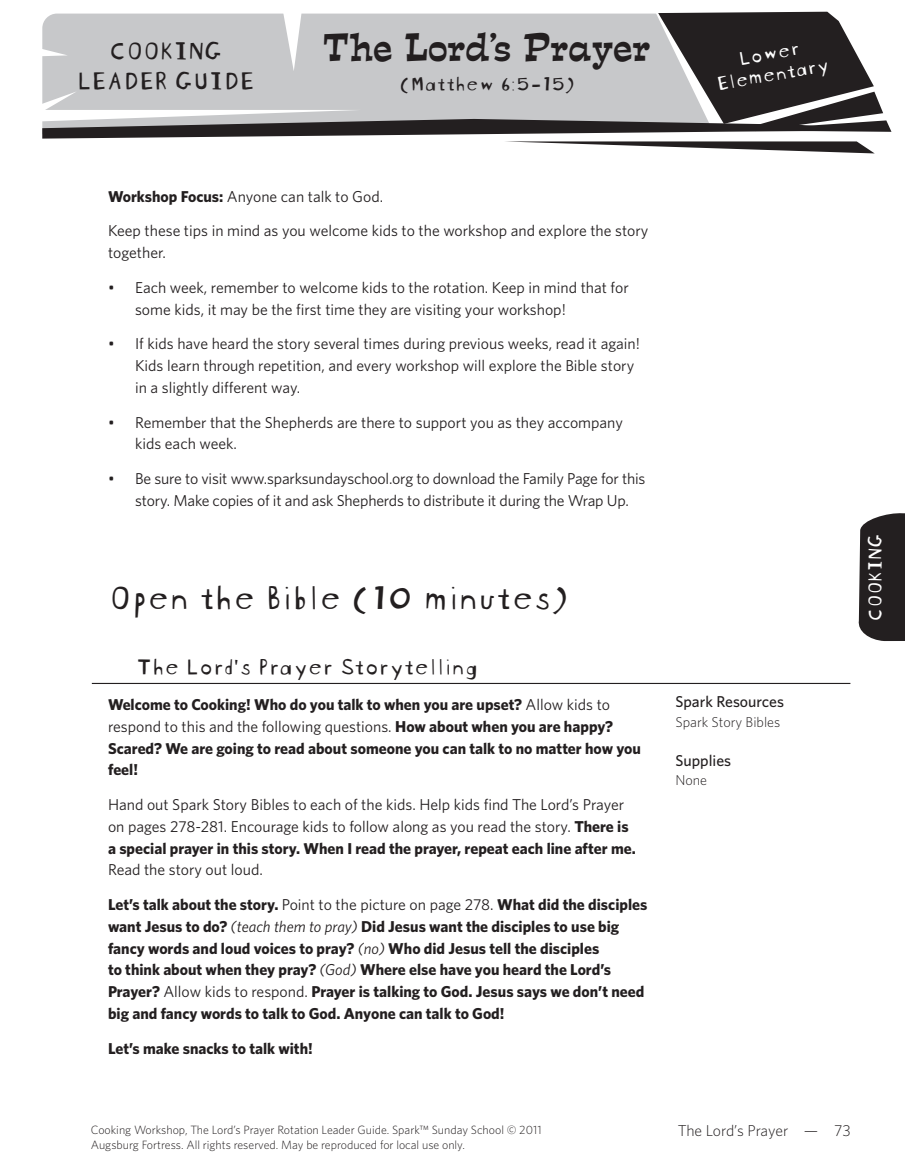
<style>
.page{position:relative;width:905px;height:1175px;background:#fff}
.page>*{position:absolute;margin:0;border:0;box-sizing:border-box;transform-origin:0 0}
._1h1{font:36px "Blockhead Unplugged";color:#231f20}
.t1{font:36px "Estro Font";letter-spacing:-.005em;color:#231f20;scale:.95 1}
.A_head{font:27px/30px "Blockhead Unplugged";color:#231f20;text-align:center}
._2h2{font:24px "Blockhead Unplugged";color:#231f20}
.A_head-2{font:21px/21px "Blockhead Unplugged";color:#fff;text-align:center}
.t2{font:21px "Blockhead Unplugged";color:#231f20}
.Body{font:700 15.75px/21.8px "Whitney";color:#231f20}
._6BL{font:15.75px/21.8px "Whitney";color:#231f20}
.Body-2{font:15.75px/21.8px "Whitney";color:#231f20}
._4Sidebar_head{font:500 15.75px "Whitney";color:#231f20}
.t3{font:300 15.75px "Whitney";letter-spacing:-.01em;color:#231f20}
._5Sidebar_text{font:300 14.25px "Whitney";color:#231f20}
.t4{font:300 12px/15px "Whitney";color:#231f20}
.s1{font-weight:700}
.s2{font-weight:400}
.s3{font-weight:400;font-style:italic}
</style>
<div class="page">
<svg style="left:42px;top:11px;width:849px;height:142px"></svg>
<svg style="left:858px;top:513px;width:46px;height:128px;background:#353132"></svg>
<hr style="left:92px;top:683px;width:758px;height:1px;background:#231f20">
<p class="A_head" style="left:76px;top:33px;width:179px">COOKING<br>LEADER GUIDE</p>
<h1 class="t1" style="left:323px;top:21px;width:346px">The Lord’s Prayer</h1>
<h3 class="t2" style="left:399px;top:67px;width:177px">(Matthew 6:5-15)</h3>
<p class="A_head-2" style="left:710px;top:50px;width:115px;rotate:-10deg">Lower<br>Elementary</p>
<p class="Body-2" style="left:108px;top:185px;width:277px"><span class="s1">Workshop Focus:</span> Anyone can talk to God.</p>
<p class="Body-2" style="left:108px;top:220px;width:542px">Keep these tips in mind as you welcome kids to the workshop and explore the story together.</p>
<p class="_6BL" style="left:135px;top:276px;width:495px;text-indent:-27px">• Each week, remember to welcome kids to the rotation. Keep in mind that for some kids, it may be the first time they are visiting your workshop!</p>
<p class="_6BL" style="left:135px;top:332px;width:506px;text-indent:-27px">• If kids have heard the story several times during previous weeks, read it again!<br>Kids learn through repetition, and every workshop will explore the Bible story in a slightly different way.</p>
<p class="_6BL" style="left:135px;top:411px;width:489px;text-indent:-27px">• Remember that the Shepherds are there to support you as they accompany kids each week.</p>
<p class="_6BL" style="left:135px;top:467px;width:512px;text-indent:-27px">• Be sure to visit www.sparksundayschool.org to download the Family Page for this story. Make copies of it and ask Shepherds to distribute it during the Wrap Up.</p>
<p class="_1h1" style="left:108px;top:568px;width:462px">Open the Bible (10 minutes)</p>
<p class="_2h2" style="left:135px;top:646px;width:344px">The Lord’s Prayer Storytelling</p>
<p class="Body" style="left:108px;top:693px;width:534px">Welcome to Cooking! Who do you talk to when you are upset? <span class="s2">Allow kids to respond to this and the following questions.</span> How about when you are happy?<br>Scared? We are going to read about someone you can talk to no matter how you feel!</p>
<p class="Body-2" style="left:108px;top:793px;width:529px">Hand out Spark Story Bibles to each of the kids. Help kids find The Lord’s Prayer on pages 278-281. Encourage kids to follow along as you read the story. <span class="s1">There is a special prayer in this story. When I read the prayer, repeat each line after me.<br></span>Read the story out loud.</p>
<p class="Body" style="left:108px;top:893px;width:541px">Let’s talk about the story. <span class="s2">Point to the picture on page 278.</span> What did the disciples want Jesus to do? <span class="s3">(teach them to pray)</span> Did Jesus want the disciples to use big fancy words and loud voices to pray? <span class="s3">(no)</span> Who did Jesus tell the disciples<br>to think about when they pray? <span class="s3">(God)</span> Where else have you heard the Lord’s Prayer? <span class="s2">Allow kids to respond.</span> Prayer is talking to God. Jesus says we don’t need big and fancy words to talk to God. Anyone can talk to God!</p>
<p class="Body" style="left:108px;top:1036px;width:206px">Let’s make snacks to talk with!</p>
<p class="_4Sidebar_head" style="left:675px;top:691px;width:110px">Spark Resources</p>
<p class="_5Sidebar_text" style="left:675px;top:712px;width:106px">Spark Story Bibles</p>
<p class="_4Sidebar_head" style="left:675px;top:749px;width:57px">Supplies</p>
<p class="_5Sidebar_text" style="left:675px;top:770px;width:33px">None</p>
<p class="A_head-2" style="left:861px;top:621px;width:89px;rotate:-90deg">COOKING</p>
<p class="t4" style="left:91px;top:1122px;width:452px">Cooking Workshop, The Lord’s Prayer Rotation Leader Guide. Spark™ Sunday School © 2011<br>Augsburg Fortress. All rights reserved. May be reproduced for local use only.</p>
<p class="t3" style="left:677px;top:1119px;width:175px">The Lord’s Prayer — 73</p>
</div>
